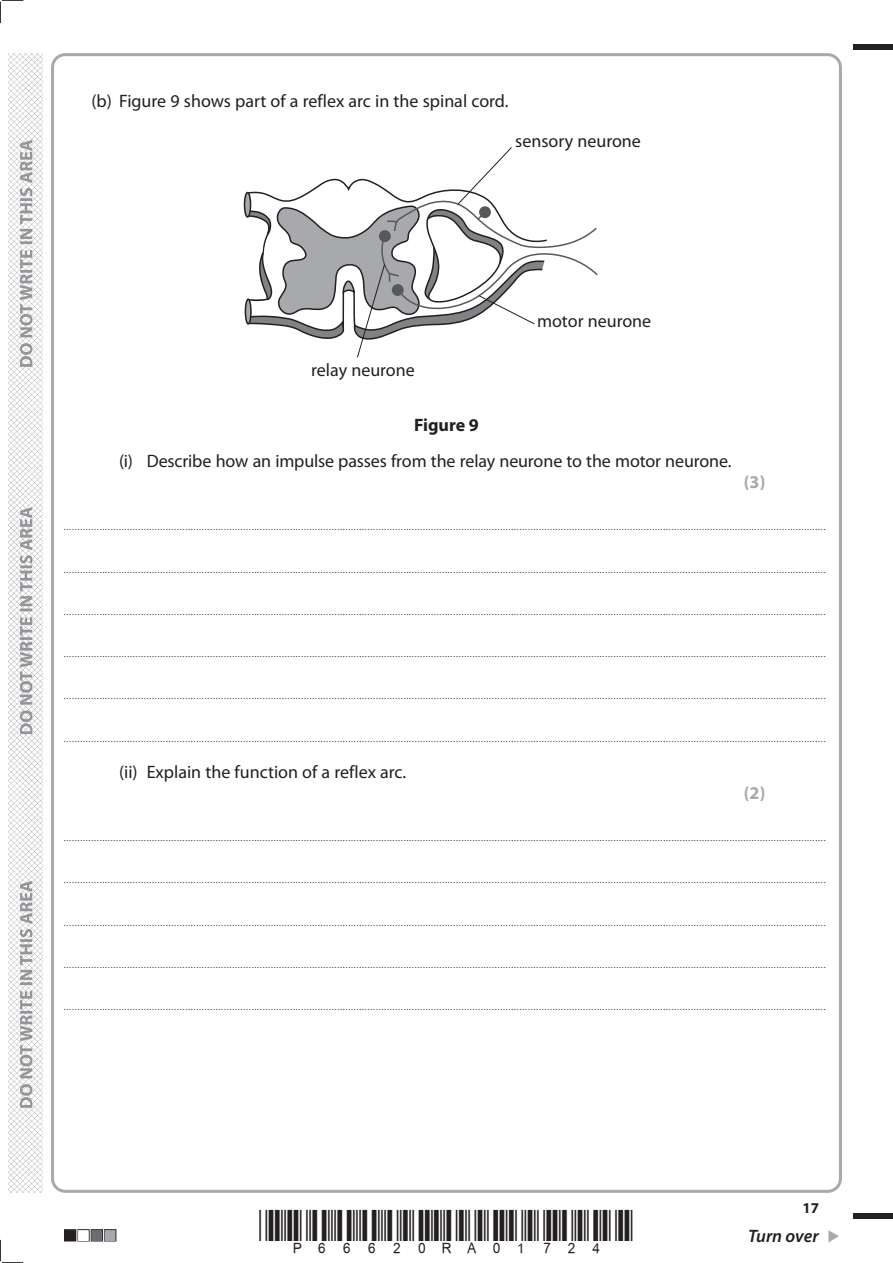
<style>
.page{position:relative;width:893px;height:1263px;background:#fff}
.page>*{position:absolute;margin:0;border:0;box-sizing:border-box;transform-origin:0 0}
.t1{font:18px "Myriad Pro";color:#231f20}
.t2{font:italic 600 18px "Myriad Pro";letter-spacing:-.005em;color:#231f20}
.t3{font:700 18px "Myriad Pro";color:#231f20}
.t4{font:700 18px "Myriad Pro";color:#a8a9ad}
.t5{font:700 15px "Myriad Pro";color:#231f20}
.t6{font:9px "Myriad Pro";color:#231f20}
</style>
<div class="page">
<img style="left:9px;top:53px;width:34px;height:1140px">
<svg style="left:828px;top:1230px;width:11px;height:12px"></svg>
<div style="left:853px;top:44px;width:40px;height:5px;background:#231f20"></div>
<div style="left:853px;top:1214px;width:40px;height:5px;background:#231f20"></div>
<svg style="left:0;top:0;width:23px;height:23px"></svg>
<svg style="left:0;top:1240px;width:23px;height:23px"></svg>
<svg style="left:20px;top:140px;width:12px;height:968px"></svg>
<div style="left:244px;top:192px;width:7px;height:26px;border:2px solid #231f20;border-radius:50%"></div>
<div style="left:245px;top:298px;width:7px;height:27px;border:2px solid #231f20;border-radius:50%"></div>
<svg style="left:247px;top:147px;width:351px;height:211px"></svg>
<h1 class="t1" style="left:91px;top:90px;width:419px">(b) Figure 9 shows part of a reflex arc in the spinal cord.</h1>
<h1 class="t1" style="left:515px;top:129px;width:127px">sensory neurone</h1>
<h1 class="t1" style="left:311px;top:358px;width:105px">relay neurone</h1>
<h1 class="t1" style="left:537px;top:310px;width:116px">motor neurone</h1>
<h1 class="t3" style="left:414px;top:413px;width:66px">Figure 9</h1>
<h1 class="t1" style="left:119px;top:450px;width:614px">(i) Describe how an impulse passes from the relay neurone to the motor neurone.</h1>
<h1 class="t4" style="left:744px;top:470px;width:23px">(3)</h1>
<p class="t6" style="left:64px;top:522px;width:763px">....................................................................................................................................................................................................................................................................................</p>
<p class="t6" style="left:64px;top:564px;width:763px">....................................................................................................................................................................................................................................................................................</p>
<p class="t6" style="left:64px;top:606px;width:763px">....................................................................................................................................................................................................................................................................................</p>
<p class="t6" style="left:64px;top:649px;width:763px">....................................................................................................................................................................................................................................................................................</p>
<p class="t6" style="left:64px;top:691px;width:763px">....................................................................................................................................................................................................................................................................................</p>
<p class="t6" style="left:64px;top:733px;width:763px">....................................................................................................................................................................................................................................................................................</p>
<h1 class="t1" style="left:119px;top:760px;width:289px">(ii) Explain the function of a reflex arc.</h1>
<h1 class="t4" style="left:744px;top:781px;width:23px">(2)</h1>
<p class="t6" style="left:64px;top:832px;width:763px">....................................................................................................................................................................................................................................................................................</p>
<p class="t6" style="left:64px;top:875px;width:763px">....................................................................................................................................................................................................................................................................................</p>
<p class="t6" style="left:64px;top:917px;width:763px">....................................................................................................................................................................................................................................................................................</p>
<p class="t6" style="left:64px;top:959px;width:763px">....................................................................................................................................................................................................................................................................................</p>
<p class="t6" style="left:64px;top:1001px;width:763px">....................................................................................................................................................................................................................................................................................</p>
<h2 class="t5" style="left:802px;top:1198px;width:18px">17</h2>
<h1 class="t2" style="left:748px;top:1225px;width:72px">Turn over</h1>
</div>
